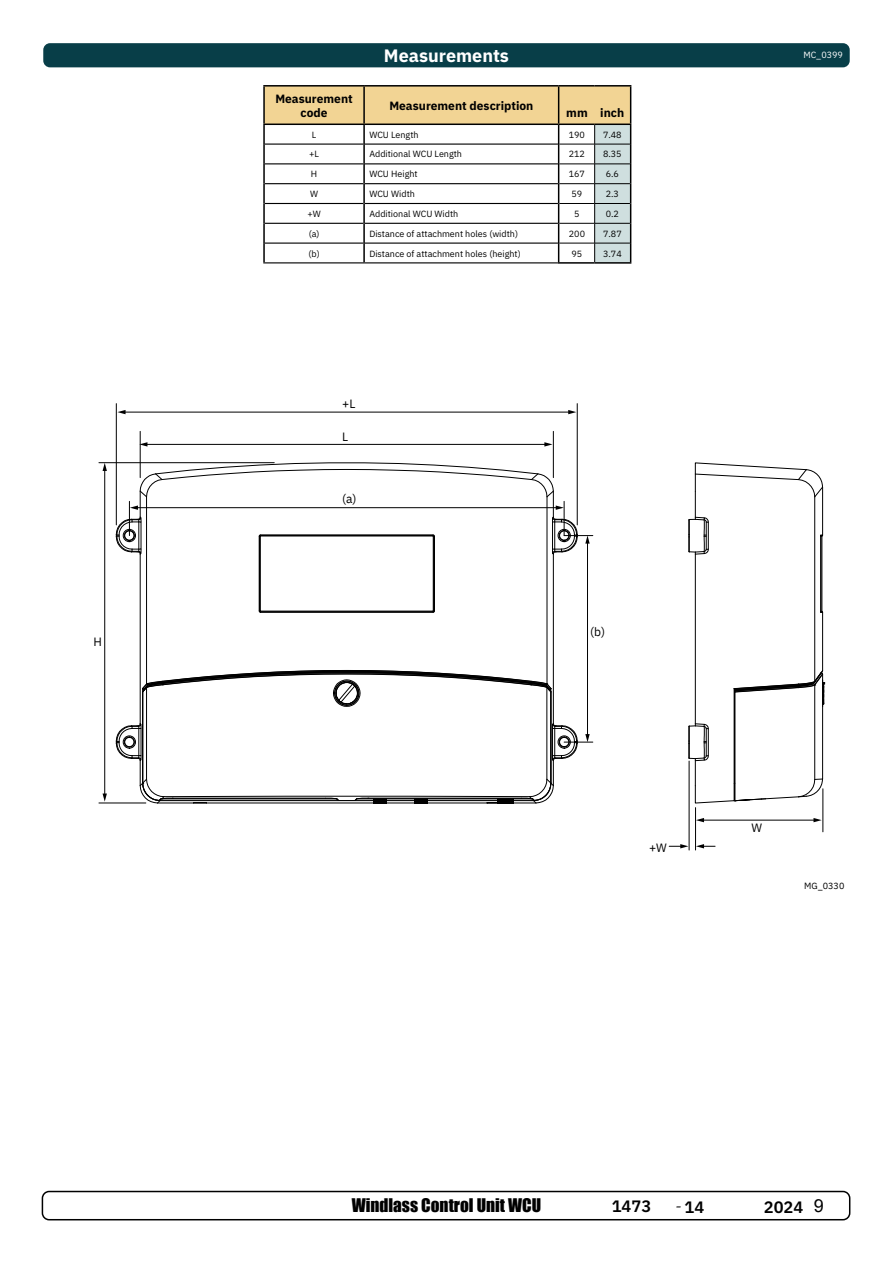
<style>
.page{position:relative;width:893px;height:1263px;background:#fff}
.page>*{position:absolute;margin:0;border:0;box-sizing:border-box;transform-origin:0 0}
.t1{font:700 18px "IBM Plex Sans";color:#fff}
.t2{font:17.25px "Impact";color:#000}
.t3{font:600 16.5px "IBM Plex Sans";color:#000}
.t4{font:700 12px/14.4px "IBM Plex Sans";color:#000;text-align:center}
.t5{font:12px "IBM Plex Sans";color:#000}
.t6{font:9px "IBM Plex Sans";color:#000}
.t7{font:9px "IBM Plex Sans";color:#fff}
.s1{font-family:"Arial";font-weight:400;font-size:18px}
</style>
<div class="page">
<div style="left:42px;top:1191px;width:808px;height:29px;border:2px solid #000;border-radius:7px"></div>
<div style="left:43px;top:43px;width:807px;height:24px;background:#083e48;border-radius:7px"></div>
<hr style="left:263px;top:85px;width:101px;height:2px;background:#000">
<hr style="left:364px;top:85px;width:195px;height:2px;background:#000">
<hr style="left:559px;top:85px;width:36px;height:2px;background:#000">
<hr style="left:595px;top:85px;width:36px;height:2px;background:#000">
<hr style="left:558px;top:262px;width:37px;height:2px;background:#000">
<hr style="left:595px;top:262px;width:36px;height:2px;background:#000">
<svg style="left:263px;top:86px;width:368px;height:177px"></svg>
<hr style="left:146px;top:444px;width:400px;height:1px;background:#000">
<svg style="left:139px;top:442px;width:8px;height:5px"></svg>
<svg style="left:544px;top:442px;width:8px;height:5px"></svg>
<hr style="left:124px;top:412px;width:446px;height:1px;background:#000">
<svg style="left:117px;top:410px;width:9px;height:4px"></svg>
<svg style="left:568px;top:410px;width:8px;height:4px"></svg>
<hr style="left:104px;top:469px;width:1px;height:326px;background:#000">
<svg style="left:103px;top:463px;width:4px;height:8px"></svg>
<svg style="left:103px;top:793px;width:4px;height:9px"></svg>
<hr style="left:587px;top:542px;width:1px;height:193px;background:#000">
<hr style="left:547px;top:497px;width:1px;height:187px;background:#000">
<hr style="left:146px;top:497px;width:1px;height:187px;background:#000">
<hr style="left:140px;top:554px;width:1px;height:170px;background:#000">
<hr style="left:553px;top:554px;width:1px;height:170px;background:#000">
<hr style="left:260px;top:612px;width:173px;height:1px;background:#000">
<div style="left:433px;top:536px;width:2px;height:75px;border:1px solid #000"></div>
<hr style="left:260px;top:536px;width:1px;height:75px;background:#000">
<hr style="left:260px;top:611px;width:173px;height:1px;background:#000">
<hr style="left:433px;top:536px;width:1px;height:75px;background:#000">
<div style="left:259px;top:536px;width:1px;height:75px;border:1px solid #000"></div>
<hr style="left:142px;top:692px;width:1px;height:91px;background:#000">
<hr style="left:550px;top:692px;width:1px;height:91px;background:#000">
<hr style="left:146px;top:687px;width:1px;height:92px;background:#000">
<hr style="left:546px;top:687px;width:1px;height:92px;background:#000">
<svg style="left:142px;top:670px;width:410px;height:37px"></svg>
<hr style="left:814px;top:497px;width:1px;height:184px;background:#000">
<hr style="left:820px;top:536px;width:1px;height:75px;background:#000">
<hr style="left:695px;top:554px;width:1px;height:170px;background:#000">
<svg style="left:688px;top:462px;width:136px;height:93px"></svg>
<hr style="left:821px;top:536px;width:1px;height:75px;background:#000">
<hr style="left:822px;top:487px;width:1px;height:48px;background:#000">
<hr style="left:822px;top:612px;width:1px;height:59px;background:#000">
<svg style="left:688px;top:670px;width:137px;height:134px"></svg>
<hr style="left:577px;top:404px;width:1px;height:121px;background:#000">
<hr style="left:116px;top:404px;width:1px;height:121px;background:#000">
<hr style="left:553px;top:431px;width:1px;height:47px;background:#000">
<hr style="left:140px;top:431px;width:1px;height:47px;background:#000">
<hr style="left:99px;top:803px;width:47px;height:1px;background:#000">
<hr style="left:99px;top:462px;width:175px;height:1px;background:#000">
<svg style="left:115px;top:462px;width:478px;height:94px"></svg>
<svg style="left:115px;top:721px;width:478px;height:83px"></svg>
<hr style="left:129px;top:501px;width:1px;height:35px;background:#000">
<hr style="left:564px;top:501px;width:1px;height:35px;background:#000">
<hr style="left:822px;top:789px;width:1px;height:43px;background:#000">
<hr style="left:695px;top:808px;width:1px;height:42px;background:#000">
<hr style="left:689px;top:761px;width:1px;height:89px;background:#000">
<hr style="left:702px;top:820px;width:113px;height:1px;background:#000">
<svg style="left:696px;top:818px;width:8px;height:4px"></svg>
<svg style="left:813px;top:818px;width:9px;height:4px"></svg>
<svg style="left:696px;top:844px;width:19px;height:4px"></svg>
<svg style="left:669px;top:844px;width:19px;height:4px"></svg>
<div style="left:374px;top:798px;width:13px;height:6px;background:#000"></div>
<div style="left:414px;top:798px;width:14px;height:6px;background:#000"></div>
<div style="left:497px;top:798px;width:16px;height:6px;background:#000"></div>
<p class="t5" style="left:94px;top:632px;width:10px">H</p>
<p class="t1" style="left:384px;top:41px;width:127px">Measurements</p>
<p class="t7" style="left:803px;top:48px;width:41px">MC_0399</p>
<p class="t4" style="left:275px;top:90px;width:79px">Measurement code</p>
<p class="t4" style="left:389px;top:97px;width:145px">Measurement description</p>
<p class="t4" style="left:566px;top:104px;width:59px">mm inch</p>
<p class="t6" style="left:312px;top:128px;width:6px">L</p>
<p class="t6" style="left:369px;top:128px;width:51px">WCU Length</p>
<p class="t6" style="left:569px;top:128px;width:18px">190</p>
<p class="t6" style="left:603px;top:128px;width:20px">7.48</p>
<p class="t6" style="left:309px;top:147px;width:11px">+L</p>
<p class="t6" style="left:369px;top:147px;width:94px">Additional WCU Length</p>
<p class="t6" style="left:569px;top:147px;width:18px">212</p>
<p class="t6" style="left:603px;top:147px;width:20px">8.35</p>
<p class="t6" style="left:311px;top:167px;width:8px">H</p>
<p class="t6" style="left:369px;top:167px;width:50px">WCU Height</p>
<p class="t6" style="left:569px;top:167px;width:18px">167</p>
<p class="t6" style="left:606px;top:167px;width:15px">6.6</p>
<p class="t6" style="left:310px;top:187px;width:10px">W</p>
<p class="t6" style="left:369px;top:187px;width:47px">WCU Width</p>
<p class="t6" style="left:572px;top:187px;width:12px">59</p>
<p class="t6" style="left:606px;top:187px;width:15px">2.3</p>
<p class="t6" style="left:307px;top:207px;width:15px">+W</p>
<p class="t6" style="left:369px;top:207px;width:90px">Additional WCU Width</p>
<p class="t6" style="left:574px;top:207px;width:7px">5</p>
<p class="t6" style="left:606px;top:207px;width:15px">0.2</p>
<p class="t6" style="left:309px;top:227px;width:12px">(a)</p>
<p class="t6" style="left:369px;top:227px;width:150px">Distance of attachment holes (width)</p>
<p class="t6" style="left:569px;top:227px;width:18px">200</p>
<p class="t6" style="left:603px;top:227px;width:20px">7.87</p>
<p class="t6" style="left:308px;top:246px;width:13px">(b)</p>
<p class="t6" style="left:369px;top:246px;width:153px">Distance of attachment holes (height)</p>
<p class="t6" style="left:572px;top:246px;width:12px">95</p>
<p class="t6" style="left:603px;top:246px;width:20px">3.74</p>
<p class="t5" style="left:342px;top:395px;width:15px">+L</p>
<p class="t5" style="left:342px;top:427px;width:8px">L</p>
<p class="t5" style="left:342px;top:490px;width:16px">(a)</p>
<p class="t5" style="left:590px;top:623px;width:17px">(b)</p>
<p class="t5" style="left:649px;top:838px;width:19px">+W</p>
<p class="t5" style="left:751px;top:819px;width:12px">W</p>
<p class="t6" style="left:804px;top:879px;width:42px">MG_0330</p>
<h2 class="t2" style="left:352px;top:1192px;width:191px">Windlass Control Unit WCU</h2>
<h3 class="t3" style="left:612px;top:1193px;width:41px">1473</h3>
<h3 class="t3" style="left:675px;top:1194px;width:30px"><sup>-</sup>14</h3>
<h3 class="t3" style="left:764px;top:1194px;width:61px">2024 <span class="s1">9</span></h3>
</div>
